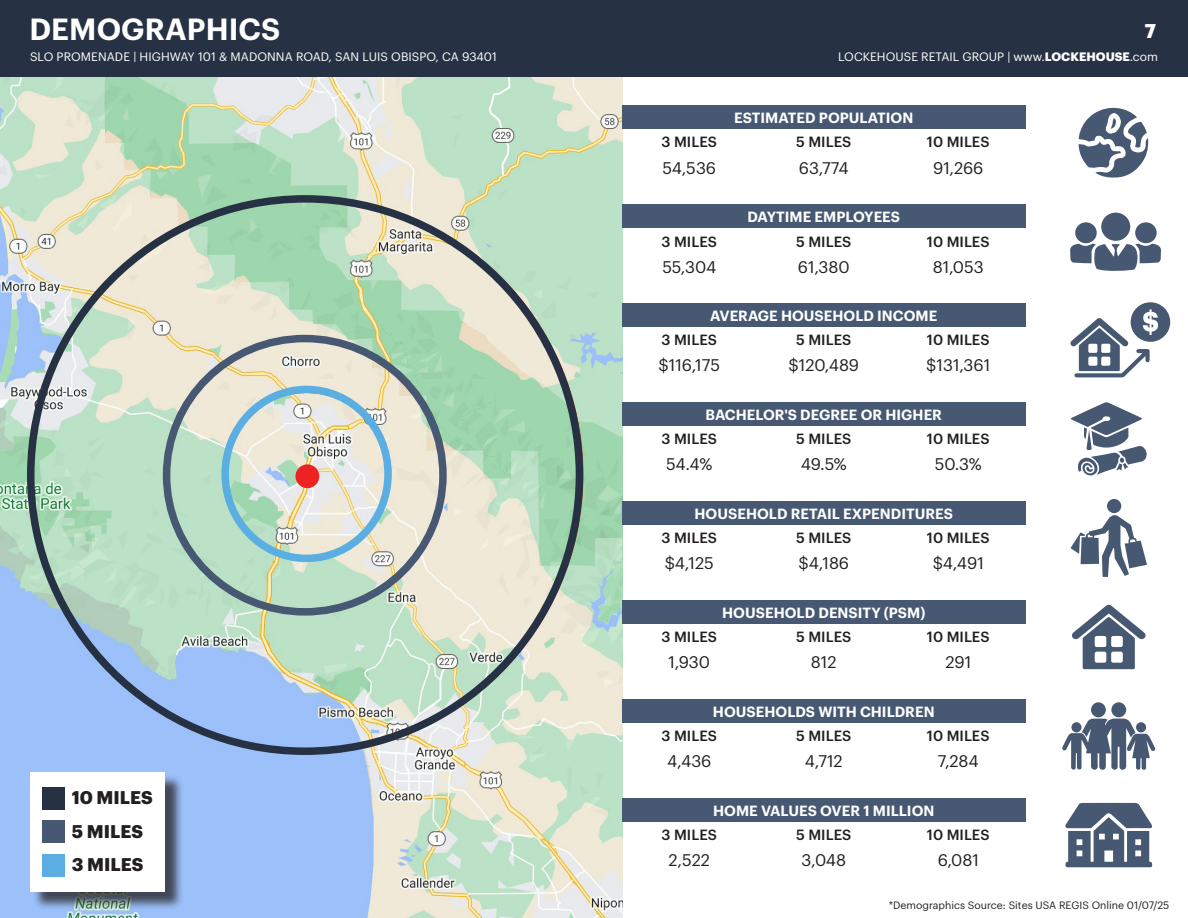
<style>
.page{position:relative;width:1188px;height:918px;background:#fff}
.page>*{position:absolute;margin:0;border:0;box-sizing:border-box;transform-origin:0 0}
.Header_Title{font:600 30px "Graphik";letter-spacing:.005em;color:#fff}
.t1{font:700 19.5px "Graphik";color:#fff}
.t2{font:700 18px/33.6px "Graphik";color:#231f20}
.t3{font:16.5px "Graphik";color:#231f20}
.t4{font:600 14.55px "Graphik";color:#fff}
.t5{font:500 14.55px "Graphik";color:#231f20}
.t6{font:12px "Graphik";color:#fff}
.t7{font:10.5px "Graphik";color:#231f20}
.s1{font-weight:700}
</style>
<div class="page">
<img style="left:0;top:77px;width:622px;height:841px">
<div style="left:163px;top:335px;width:284px;height:281px;border:8px solid #475972;border-radius:50%"></div>
<div style="left:221px;top:386px;width:171px;height:176px;border:8px solid #5aaee1;border-radius:50%"></div>
<div style="left:1131px;top:302px;width:39px;height:40px;background:#475972;border-radius:50%"></div>
<svg style="left:1070px;top:309px;width:88px;height:68px"></svg>
<div style="left:622px;top:303px;width:404px;height:24px;background:#475972"></div>
<svg style="left:1071px;top:402px;width:76px;height:73px"></svg>
<div style="left:622px;top:402px;width:404px;height:24px;background:#475972"></div>
<div style="left:622px;top:501px;width:404px;height:24px;background:#475972"></div>
<div style="left:1107px;top:499px;width:14px;height:14px;background:#475972;border-radius:50%"></div>
<svg style="left:1070px;top:513px;width:77px;height:64px"></svg>
<div style="left:622px;top:600px;width:404px;height:24px;background:#475972"></div>
<svg style="left:1072px;top:604px;width:74px;height:65px"></svg>
<div style="left:622px;top:699px;width:404px;height:24px;background:#475972"></div>
<div style="left:1091px;top:702px;width:15px;height:15px;background:#475972;border-radius:50%"></div>
<div style="left:1111px;top:702px;width:15px;height:15px;background:#475972;border-radius:50%"></div>
<svg style="left:1062px;top:719px;width:94px;height:51px"></svg>
<div style="left:622px;top:798px;width:404px;height:24px;background:#475972"></div>
<svg style="left:1065px;top:802px;width:88px;height:66px"></svg>
<div style="left:622px;top:204px;width:404px;height:24px;background:#475972"></div>
<div style="left:1101px;top:213px;width:29px;height:28px;background:#475972;border-radius:50%"></div>
<div style="left:1075px;top:222px;width:22px;height:21px;background:#475972;border-radius:50%"></div>
<div style="left:1135px;top:222px;width:22px;height:21px;background:#475972;border-radius:50%"></div>
<svg style="left:1070px;top:244px;width:91px;height:27px"></svg>
<div style="left:622px;top:105px;width:404px;height:24px;background:#475972"></div>
<svg style="left:1078px;top:107px;width:71px;height:71px"></svg>
<div style="left:32px;top:774px;width:152px;height:137px;background:#231f20;opacity:.75"></div>
<div style="left:30px;top:772px;width:135px;height:120px;background:#fff"></div>
<div style="left:42px;top:854px;width:22px;height:23px;background:#5aaee1"></div>
<div style="left:42px;top:821px;width:22px;height:22px;background:#475972"></div>
<div style="left:42px;top:787px;width:22px;height:22px;background:#263244"></div>
<div style="left:295px;top:464px;width:24px;height:24px;background:#ee2123;border-radius:50%"></div>
<div style="left:0;top:0;width:1188px;height:77px;background:#263244"></div>
<p class="Header_Title" style="left:29px;top:6px;width:253px">DEMOGRAPHICS</p>
<p class="t1" style="left:1145px;top:16px;width:13px">7</p>
<p class="t6" style="left:30px;top:48px;width:468px">SLO PROMENADE | HIGHWAY 101 &amp; MADONNA ROAD, SAN LUIS OBISPO, CA 93401</p>
<p class="t6" style="left:838px;top:48px;width:321px">LOCKEHOUSE RETAIL GROUP | www.<span class="s1">LOCKEHOUSE</span>.com</p>
<p class="t4" style="left:734px;top:106px;width:181px">ESTIMATED POPULATION</p>
<p class="t5" style="left:662px;top:131px;width:57px">3 MILES</p>
<p class="t5" style="left:796px;top:131px;width:57px">5 MILES</p>
<p class="t5" style="left:927px;top:131px;width:64px">10 MILES</p>
<p class="t3" style="left:662px;top:156px;width:55px">54,536</p>
<p class="t3" style="left:799px;top:156px;width:51px">63,774</p>
<p class="t3" style="left:933px;top:156px;width:52px">91,266</p>
<p class="t4" style="left:747px;top:205px;width:154px">DAYTIME EMPLOYEES</p>
<p class="t2" style="left:72px;top:779px;width:83px">10 MILES<br>5 MILES</p>
<p class="t2" style="left:72px;top:847px;width:73px">3 MILES</p>
<p class="t5" style="left:662px;top:230px;width:57px">3 MILES</p>
<p class="t5" style="left:796px;top:230px;width:57px">5 MILES</p>
<p class="t5" style="left:927px;top:230px;width:64px">10 MILES</p>
<p class="t3" style="left:662px;top:255px;width:55px">55,304</p>
<p class="t3" style="left:798px;top:255px;width:53px">61,380</p>
<p class="t3" style="left:933px;top:255px;width:52px">81,053</p>
<p class="t4" style="left:710px;top:305px;width:229px">AVERAGE HOUSEHOLD INCOME</p>
<p class="t5" style="left:662px;top:329px;width:57px">3 MILES</p>
<p class="t5" style="left:796px;top:329px;width:57px">5 MILES</p>
<p class="t5" style="left:927px;top:329px;width:64px">10 MILES</p>
<p class="t3" style="left:658px;top:352px;width:63px">$116,175</p>
<p class="t3" style="left:789px;top:352px;width:72px">$120,489</p>
<p class="t3" style="left:926px;top:352px;width:66px">$131,361</p>
<p class="t4" style="left:706px;top:404px;width:238px">BACHELOR'S DEGREE OR HIGHER</p>
<p class="t5" style="left:662px;top:428px;width:57px">3 MILES</p>
<p class="t5" style="left:796px;top:428px;width:57px">5 MILES</p>
<p class="t5" style="left:927px;top:428px;width:64px">10 MILES</p>
<p class="t3" style="left:666px;top:451px;width:48px">54.4%</p>
<p class="t3" style="left:801px;top:451px;width:48px">49.5%</p>
<p class="t3" style="left:935px;top:451px;width:48px">50.3%</p>
<p class="t4" style="left:695px;top:503px;width:260px">HOUSEHOLD RETAIL EXPENDITURES</p>
<p class="t5" style="left:662px;top:527px;width:57px">3 MILES</p>
<p class="t5" style="left:796px;top:527px;width:57px">5 MILES</p>
<p class="t5" style="left:927px;top:527px;width:64px">10 MILES</p>
<p class="t3" style="left:665px;top:550px;width:51px">$4,125</p>
<p class="t3" style="left:799px;top:550px;width:52px">$4,186</p>
<p class="t3" style="left:933px;top:550px;width:53px">$4,491</p>
<p class="t4" style="left:722px;top:602px;width:205px">HOUSEHOLD DENSITY (PSM)</p>
<p class="t5" style="left:662px;top:626px;width:57px">3 MILES</p>
<p class="t5" style="left:796px;top:626px;width:57px">5 MILES</p>
<p class="t5" style="left:927px;top:626px;width:64px">10 MILES</p>
<p class="t3" style="left:668px;top:649px;width:43px">1,930</p>
<p class="t3" style="left:811px;top:649px;width:27px">812</p>
<p class="t3" style="left:945px;top:649px;width:27px">291</p>
<p class="t4" style="left:713px;top:701px;width:223px">HOUSEHOLDS WITH CHILDREN</p>
<p class="t5" style="left:662px;top:725px;width:57px">3 MILES</p>
<p class="t5" style="left:796px;top:725px;width:57px">5 MILES</p>
<p class="t5" style="left:927px;top:725px;width:64px">10 MILES</p>
<p class="t3" style="left:667px;top:748px;width:46px">4,436</p>
<p class="t3" style="left:805px;top:748px;width:39px">4,712</p>
<p class="t3" style="left:938px;top:748px;width:42px">7,284</p>
<p class="t4" style="left:713px;top:800px;width:223px">HOME VALUES OVER 1 MILLION</p>
<p class="t5" style="left:662px;top:824px;width:57px">3 MILES</p>
<p class="t5" style="left:796px;top:824px;width:57px">5 MILES</p>
<p class="t5" style="left:927px;top:824px;width:64px">10 MILES</p>
<p class="t3" style="left:669px;top:848px;width:43px">2,522</p>
<p class="t3" style="left:802px;top:848px;width:46px">3,048</p>
<p class="t3" style="left:938px;top:848px;width:43px">6,081</p>
<p class="t7" style="left:889px;top:898px;width:282px">*Demographics Source: Sites USA REGIS Online 01/07/25</p>
</div>
